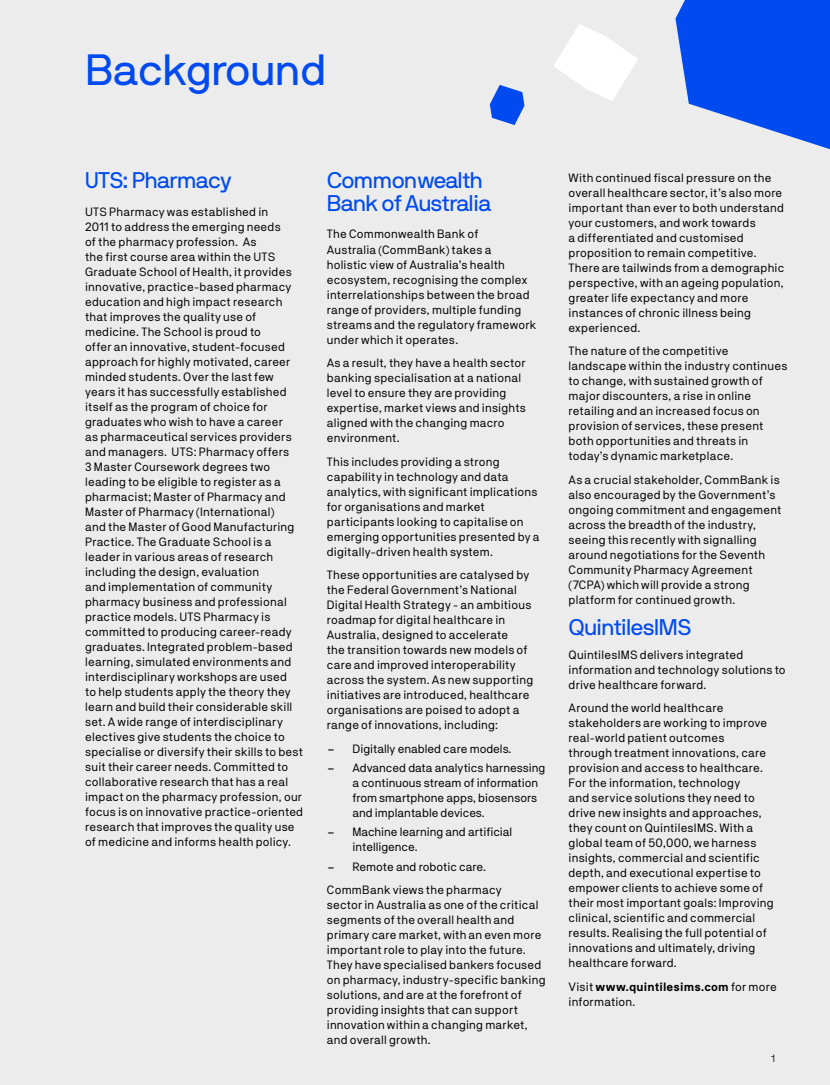
<style>
.page{position:relative;width:830px;height:1085px;background:#fff}
.page>*{position:absolute;margin:0;border:0;box-sizing:border-box;transform-origin:0 0}
.t1{font:43.5px "NB International Pro";color:#004af0}
.t2{font:22.5px/22.5px "NB International Pro";letter-spacing:-.025em;color:#004af0}
.t3{font:12px/15px "NB Akademie Std";letter-spacing:.02em;color:#000}
.t4{font:12px/15px "NB Akademie Std";color:#000}
.t5{font:300 10.5px "NB International Pro";color:#000}
.s1{font-family:"NB International Pro"}
.s2{font-weight:700}
</style>
<div class="page">
<div style="left:0;top:0;width:829px;height:1084px;background:#ececec"></div>
<svg style="left:675px;top:0;width:154px;height:149px"></svg>
<svg style="left:489px;top:85px;width:35px;height:40px"></svg>
<svg style="left:554px;top:24px;width:84px;height:77px"></svg>
<h1 class="t1" style="left:85px;top:45px;width:243px">Background</h1>
<h2 class="t2" style="left:85px;top:169px;width:148px">UTS: Pharmacy</h2>
<p class="t3" style="left:85px;top:204px;width:219px">UTS Pharmacy was established in<br>2011 to address the emerging needs<br>of the pharmacy profession. As<br>the first course area within the UTS Graduate School of Health, it provides innovative, practice-based pharmacy education and high impact research that improves the quality use of medicine. The School is proud to<br>offer an innovative, student-focused approach for highly motivated, career minded students. Over the last few years it has successfully established itself as the program of choice for graduates who wish to have a career<br>as pharmaceutical services providers and managers. UTS: Pharmacy offers<br>3 Master Coursework degrees two leading to be eligible to register as a pharmacist; Master of Pharmacy and Master of Pharmacy (International)<br>and the Master of Good Manufacturing Practice. The Graduate School is a leader in various areas of research including the design, evaluation<br>and implementation of community pharmacy business and professional practice models. UTS Pharmacy is committed to producing career-ready graduates. Integrated problem-based learning, simulated environments and interdisciplinary workshops are used<br>to help students apply the theory they learn and build their considerable skill set. A wide range of interdisciplinary electives give students the choice to specialise or diversify their skills to best suit their career needs. Committed to collaborative research that has a real impact on the pharmacy profession, our focus is on innovative practice-oriented research that improves the quality use of medicine and informs health policy.</p>
<h2 class="t2" style="left:327px;top:169px;width:166px">Commonwealth<br>Bank of Australia</h2>
<p class="t3" style="left:327px;top:227px;width:211px">The Commonwealth Bank of<br>Australia (CommBank) takes a<br>holistic view of Australia’s health ecosystem, recognising the complex interrelationships between the broad range of providers, multiple funding streams and the regulatory framework under which it operates.</p>
<p class="t3" style="left:327px;top:355px;width:200px">As a result, they have a health sector banking specialisation at a national level to ensure they are providing expertise, market views and insights aligned with the changing macro environment.</p>
<p class="t3" style="left:327px;top:454px;width:214px">This includes providing a strong capability in technology and data analytics, with significant implications for organisations and market participants looking to capitalise on emerging opportunities presented by a digitally-driven health system.</p>
<p class="t3" style="left:327px;top:567px;width:208px">These opportunities are catalysed by the Federal Government’s National Digital Health Strategy - an ambitious roadmap for digital healthcare in Australia, designed to accelerate<br>the transition towards new models of care and improved interoperability across the system. As new supporting initiatives are introduced, healthcare organisations are poised to adopt a range of innovations, including:</p>
<p class="t4" style="left:327px;top:741px;width:186px"><span class="s1">–</span> Digitally enabled care models.</p>
<p class="t4" style="left:352px;top:760px;width:194px;text-indent:-26px"><span class="s1">–</span> Advanced data analytics harnessing a continuous stream of information from smartphone apps, biosensors and implantable devices.</p>
<p class="t4" style="left:352px;top:824px;width:161px;text-indent:-26px"><span class="s1">–</span> Machine learning and artificial intelligence.</p>
<p class="t3" style="left:327px;top:854px;width:176px;line-height:23.5px"><span class="s1">–</span> Remote and robotic care.<br>CommBank views the pharmacy</p>
<p class="t3" style="left:327px;top:897px;width:220px">sector in Australia as one of the critical segments of the overall health and primary care market, with an even more important role to play into the future.<br>They have specialised bankers focused on pharmacy, industry-specific banking solutions, and are at the forefront of providing insights that can support innovation within a changing market, and overall growth.</p>
<p class="t3" style="left:568px;top:170px;width:217px">With continued fiscal pressure on the overall healthcare sector, it’s also more important than ever to both understand your customers, and work towards<br>a differentiated and customised proposition to remain competitive.<br>There are tailwinds from a demographic perspective, with an ageing population, greater life expectancy and more instances of chronic illness being experienced.</p>
<p class="t3" style="left:568px;top:343px;width:220px">The nature of the competitive landscape within the industry continues to change, with sustained growth of major discounters, a rise in online retailing and an increased focus on provision of services, these present both opportunities and threats in today’s dynamic marketplace.</p>
<p class="t3" style="left:568px;top:472px;width:214px">As a crucial stakeholder, CommBank is also encouraged by the Government’s ongoing commitment and engagement across the breadth of the industry, seeing this recently with signalling around negotiations for the Seventh Community Pharmacy Agreement (7CPA) which will provide a strong platform for continued growth.</p>
<h2 class="t2" style="left:568px;top:616px;width:124px">QuintilesIMS</h2>
<p class="t3" style="left:568px;top:646px;width:218px">QuintilesIMS delivers integrated information and technology solutions to drive healthcare forward.</p>
<p class="t3" style="left:568px;top:700px;width:206px">Around the world healthcare stakeholders are working to improve real-world patient outcomes<br>through treatment innovations, care provision and access to healthcare.<br>For the information, technology<br>and service solutions they need to drive new insights and approaches, they count on QuintilesIMS. With a global team of 50,000, we harness insights, commercial and scientific depth, and executional expertise to empower clients to achieve some of their most important goals: Improving clinical, scientific and commercial results. Realising the full potential of innovations and ultimately, driving healthcare forward.</p>
<p class="t3" style="left:568px;top:978px;width:209px">Visit <span class="s2">www.quintilesims.com</span> for more information.</p>
<p class="t5" style="left:770px;top:1052px;width:5px">1</p>
</div>
